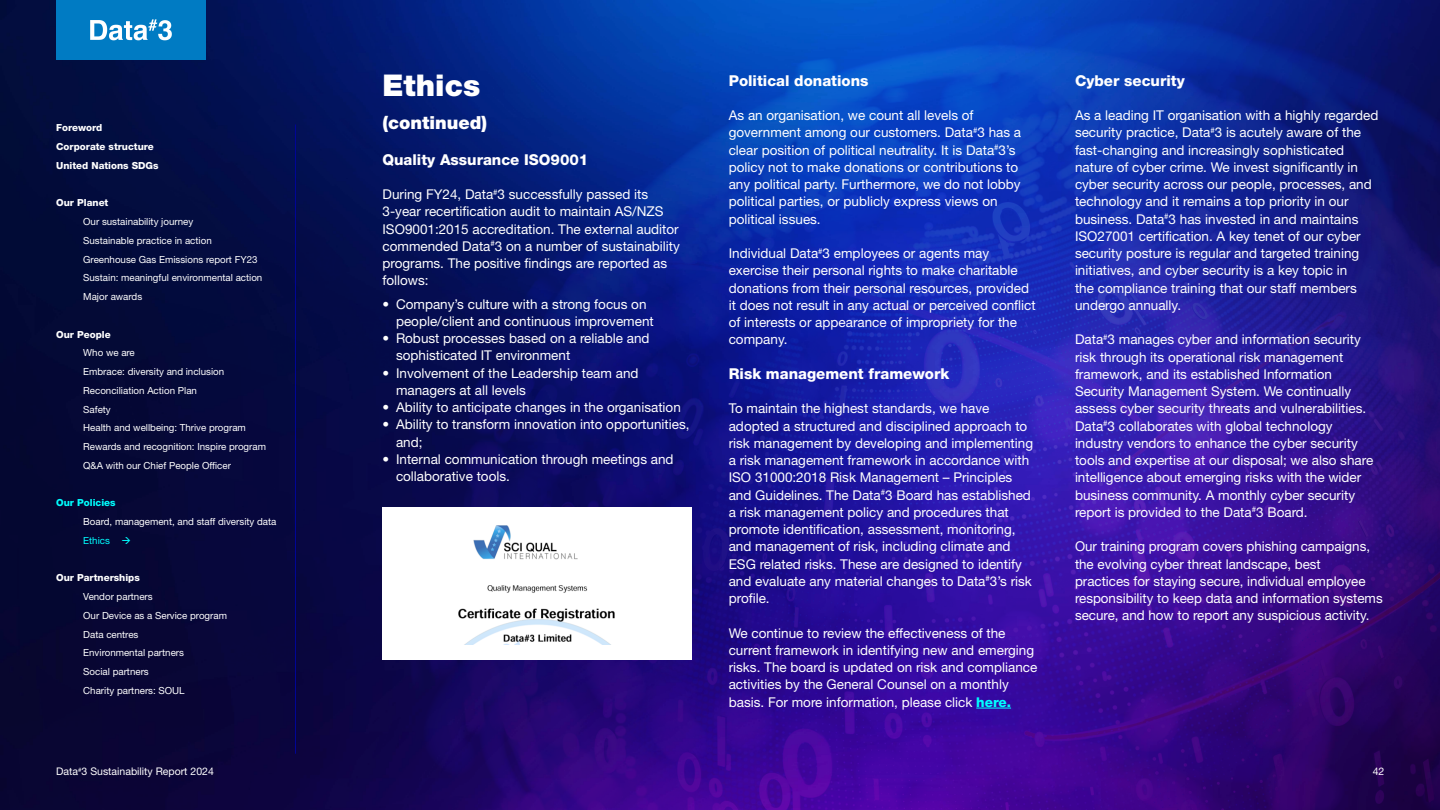
<style>
.page{position:relative;width:1440px;height:810px;background:#fff}
.page>*{position:absolute;margin:0;border:0;box-sizing:border-box;transform-origin:0 0}
.t1{font:900 30px "Helvetica Neue LT Std";color:#fff}
.t2{font:900 18px "Helvetica Neue LT Std";color:#fff}
.t3{font:800 15px "Helvetica Neue LT Std";color:#fff}
.t4{font:13.5px/17.2px "Helvetica Neue LT Std";color:#fff}
.t5{font:10.5px "Helvetica Neue LT Std";color:#fff}
.t6{font:9.75px "Helvetica Neue LT Std";color:#fff}
.t7{font:800 9.75px "Helvetica Neue LT Std";color:#fff}
.t8{font:800 9.75px "Helvetica Neue LT Std";color:#0ff}
.t9{font:9.75px "Helvetica Neue LT Std";color:#0ff}
.s1{font-weight:800;color:#0ff}
</style>
<div class="page">
<img style="left:0;top:0;width:1440px;height:810px">
<div style="left:382px;top:508px;width:310px;height:152px;background:#fff"></div>
<img style="left:458px;top:525px;width:157px;height:120px">
<hr style="left:976px;top:708px;width:35px;height:1px;background:#0ff">
<img style="left:56px;top:0;width:149px;height:60px">
<hr style="left:295px;top:124px;width:1px;height:630px;background:#000595">
<p class="t7" style="left:56px;top:122px;width:48px">Foreword</p>
<p class="t7" style="left:56px;top:141px;width:99px">Corporate structure</p>
<p class="t7" style="left:56px;top:160px;width:104px">United Nations SDGs</p>
<p class="t7" style="left:56px;top:197px;width:54px">Our Planet</p>
<p class="t6" style="left:83px;top:216px;width:112px">Our sustainability journey</p>
<p class="t6" style="left:83px;top:235px;width:130px">Sustainable practice in action</p>
<p class="t6" style="left:83px;top:253px;width:176px">Greenhouse Gas Emissions report FY23</p>
<p class="t6" style="left:83px;top:272px;width:181px">Sustain: meaningful environmental action</p>
<p class="t6" style="left:83px;top:291px;width:61px">Major awards</p>
<p class="t7" style="left:56px;top:328px;width:56px">Our People</p>
<p class="t6" style="left:83px;top:347px;width:53px">Who we are</p>
<p class="t6" style="left:83px;top:366px;width:143px">Embrace: diversity and inclusion</p>
<p class="t6" style="left:83px;top:385px;width:115px">Reconciliation Action Plan</p>
<p class="t6" style="left:83px;top:403px;width:29px">Safety</p>
<p class="t6" style="left:83px;top:422px;width:164px">Health and wellbeing: Thrive program</p>
<p class="t6" style="left:83px;top:441px;width:184px">Rewards and recognition: Inspire program</p>
<p class="t6" style="left:83px;top:460px;width:149px">Q&amp;A with our Chief People Officer</p>
<p class="t8" style="left:56px;top:497px;width:61px">Our Policies</p>
<p class="t6" style="left:83px;top:516px;width:195px">Board, management, and staff diversity data</p>
<p class="t9" style="left:83px;top:535px;width:49px">Ethics →</p>
<p class="t7" style="left:56px;top:572px;width:85px">Our Partnerships</p>
<p class="t6" style="left:83px;top:591px;width:71px">Vendor partners</p>
<p class="t6" style="left:83px;top:610px;width:145px">Our Device as a Service program</p>
<p class="t6" style="left:83px;top:628px;width:57px">Data centres</p>
<p class="t6" style="left:83px;top:647px;width:102px">Environmental partners</p>
<p class="t6" style="left:83px;top:666px;width:67px">Social partners</p>
<p class="t6" style="left:83px;top:685px;width:103px">Charity partners: SOUL</p>
<h3 class="t1" style="left:382px;top:68px;width:99px">Ethics</h3>
<h3 class="t2" style="left:382px;top:112px;width:106px">(continued)</h3>
<h4 class="t3" style="left:382px;top:150px;width:207px">Quality Assurance ISO9001</h4>
<p class="t4" style="left:382px;top:186px;width:299px">During FY24, Data<sup>#</sup>3 successfully passed its 3-year recertification audit to maintain AS/NZS ISO9001:2015 accreditation. The external auditor commended Data<sup>#</sup>3 on a number of sustainability programs. The positive findings are reported as follows:</p>
<p class="t4" style="left:396px;top:295px;width:259px;text-indent:-14px">• Company’s culture with a strong focus on people/client and continuous improvement</p>
<p class="t4" style="left:396px;top:330px;width:255px;text-indent:-14px">• Robust processes based on a reliable and sophisticated IT environment</p>
<p class="t4" style="left:396px;top:364px;width:244px;text-indent:-14px">• Involvement of the Leadership team and managers at all levels</p>
<p class="t4" style="left:382px;top:399px;width:300px">• Ability to anticipate changes in the organisation</p>
<p class="t4" style="left:396px;top:416px;width:295px;text-indent:-14px">• Ability to transform innovation into opportunities, and;</p>
<p class="t4" style="left:396px;top:450px;width:279px;text-indent:-14px">• Internal communication through meetings and collaborative tools.</p>
<p class="t3" style="left:729px;top:71px;width:141px">Political donations</p>
<p class="t4" style="left:729px;top:107px;width:294px">As an organisation, we count all levels of government among our customers. Data<sup>#</sup>3 has a clear position of political neutrality. It is Data<sup>#</sup>3’s policy not to make donations or contributions to any political party. Furthermore, we do not lobby political parties, or publicly express views on political issues.</p>
<p class="t4" style="left:729px;top:245px;width:309px">Individual Data<sup>#</sup>3 employees or agents may exercise their personal rights to make charitable donations from their personal resources, provided it does not result in any actual or perceived conflict of interests or appearance of impropriety for the company.</p>
<h4 class="t3" style="left:729px;top:365px;width:222px">Risk management framework</h4>
<p class="t4" style="left:729px;top:400px;width:306px">To maintain the highest standards, we have adopted a structured and disciplined approach to risk management by developing and implementing a risk management framework in accordance with ISO 31000:2018 Risk Management – Principles and Guidelines. The Data<sup>#</sup>3 Board has established a risk management policy and procedures that promote identification, assessment, monitoring, and management of risk, including climate and ESG related risks. These are designed to identify and evaluate any material changes to Data<sup>#</sup>3’s risk profile.</p>
<p class="t4" style="left:729px;top:624px;width:310px">We continue to review the effectiveness of the current framework in identifying new and emerging risks. The board is updated on risk and compliance activities by the General Counsel on a monthly basis. For more information, please click <span class="s1">here.</span></p>
<h4 class="t3" style="left:1075px;top:71px;width:111px">Cyber security</h4>
<p class="t4" style="left:1075px;top:107px;width:305px">As a leading IT organisation with a highly regarded security practice, Data<sup>#</sup>3 is acutely aware of the fast-changing and increasingly sophisticated nature of cyber crime. We invest significantly in cyber security across our people, processes, and technology and it remains a top priority in our business. Data<sup>#</sup>3 has invested in and maintains ISO27001 certification. A key tenet of our cyber security posture is regular and targeted training initiatives, and cyber security is a key topic in<br>the compliance training that our staff members undergo annually.</p>
<p class="t4" style="left:1075px;top:331px;width:300px">Data<sup>#</sup>3 manages cyber and information security risk through its operational risk management framework, and its established Information Security Management System. We continually assess cyber security threats and vulnerabilities.<br>Data<sup>#</sup>3 collaborates with global technology industry vendors to enhance the cyber security tools and expertise at our disposal; we also share intelligence about emerging risks with the wider business community. A monthly cyber security report is provided to the Data<sup>#</sup>3 Board.</p>
<p class="t4" style="left:1075px;top:538px;width:309px">Our training program covers phishing campaigns, the evolving cyber threat landscape, best<br>practices for staying secure, individual employee responsibility to keep data and information systems secure, and how to report any suspicious activity.</p>
<p class="t5" style="left:56px;top:766px;width:159px">Data<sup>#</sup>3 Sustainability Report 2024</p>
<p class="t5" style="left:1373px;top:766px;width:13px">42</p>
</div>
